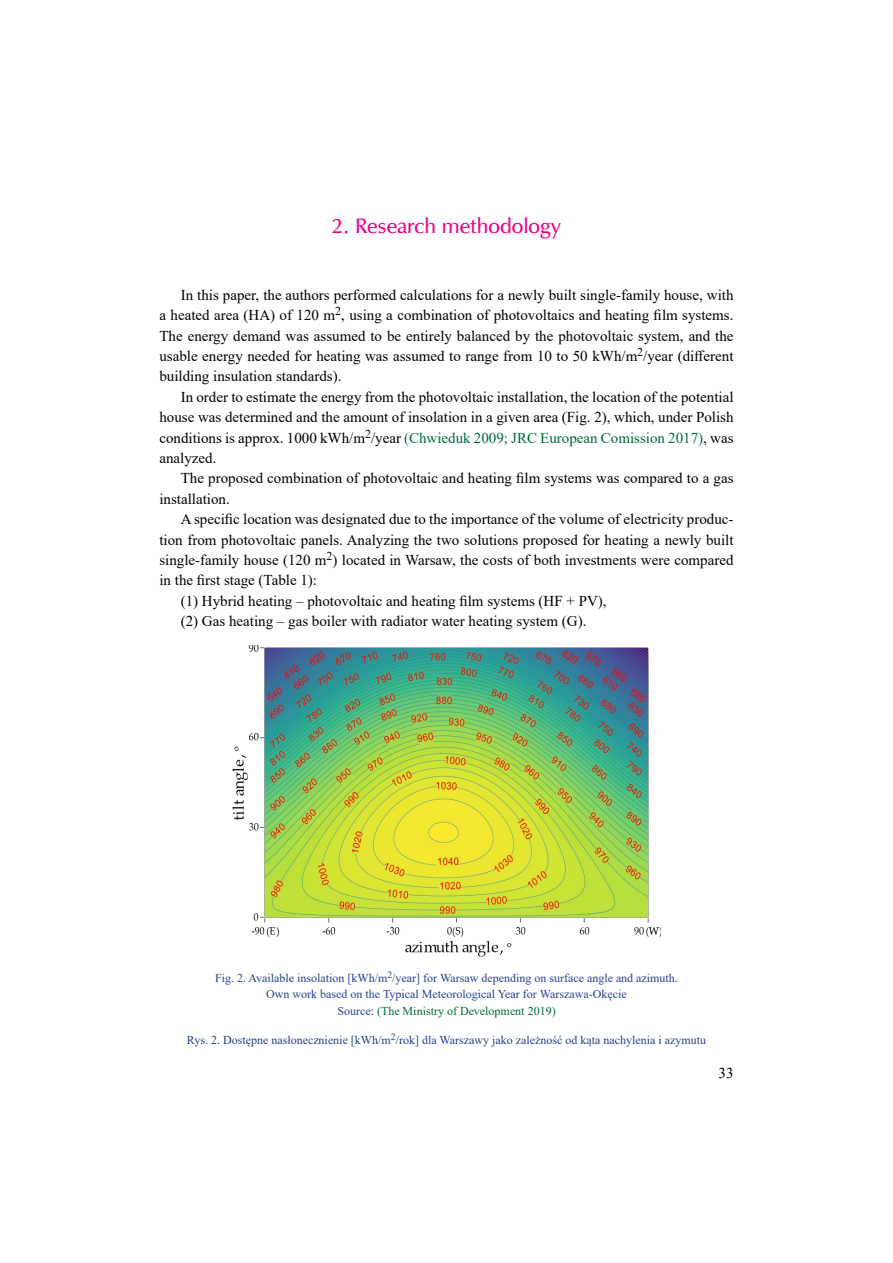
<style>
.page{position:relative;width:893px;height:1263px;background:#fff}
.page>*{position:absolute;margin:0;border:0;box-sizing:border-box;transform-origin:0 0}
.t1{font:21px "Zapf Humnst Dm EU";color:#ec008c}
.t2{font:15px/20.4px "Times New Roman";color:#000;text-align:justify}
.t3{font:12px/16.5px "Times New Roman";color:#25408f;text-align:center}
.s1{color:#006b36}
</style>
<div class="page">
<img style="left:232px;top:645px;width:429px;height:311px">
<h1 class="t1" style="left:332px;top:212px;width:230px">2. Research methodology</h1>
<p class="t2" style="left:159px;top:284px;width:576px;text-indent:21px">In this paper, the authors performed calculations for a newly built single-family house, with a heated area (HA) of 120 m<sup>2</sup>, using a combination of photovoltaics and heating film systems.<br>The energy demand was assumed to be entirely balanced by the photovoltaic system, and the usable energy needed for heating was assumed to range from 10 to 50 kWh/m<sup>2</sup>/year (different building insulation standards).</p>
<p class="t2" style="left:159px;top:386px;width:576px;text-indent:21px">In order to estimate the energy from the photovoltaic installation, the location of the potential house was determined and the amount of insolation in a given area (Fig. 2), which, under Polish conditions is approx. 1000 kWh/m<sup>2</sup>/year <span class="s1">(Chwieduk 2009; JRC European Comission 2017)</span>, was analyzed.</p>
<p class="t2" style="left:159px;top:468px;width:576px;text-indent:21px">The proposed combination of photovoltaic and heating film systems was compared to a gas installation.</p>
<p class="t2" style="left:181px;top:508px;width:554px">A specific location was designated due to the importance of the volume of electricity produc-</p>
<p class="t2" style="left:159px;top:529px;width:576px">tion from photovoltaic panels. Analyzing the two solutions proposed for heating a newly built</p>
<p class="t2" style="left:159px;top:549px;width:576px">single-family house (120 m<sup>2</sup>) located in Warsaw, the costs of both investments were compared</p>
<p class="t2" style="left:159px;top:570px;width:159px">in the first stage (Table 1):</p>
<p class="t2" style="left:181px;top:590px;width:427px">(1) Hybrid heating – photovoltaic and heating film systems (HF + PV),</p>
<p class="t2" style="left:181px;top:610px;width:407px">(2) Gas heating – gas boiler with radiator water heating system (G).</p>
<p class="t3" style="left:215px;top:969px;width:464px">Fig. 2. Available insolation [kWh/m<sup>2</sup>/year] for Warsaw depending on surface angle and azimuth.<br>Own work based on the Typical Meteorological Year for Warszawa-Okęcie<br>Source: <span class="s1">(The Ministry of Development 2019)</span></p>
<p class="t3" style="left:187px;top:1031px;width:521px">Rys. 2. Dostępne nasłonecznienie [kWh/m<sup>2</sup>/rok] dla Warszawy jako zależność od kąta nachylenia i azymutu</p>
<p class="t2" style="left:718px;top:1062px;width:16px">33</p>
</div>
